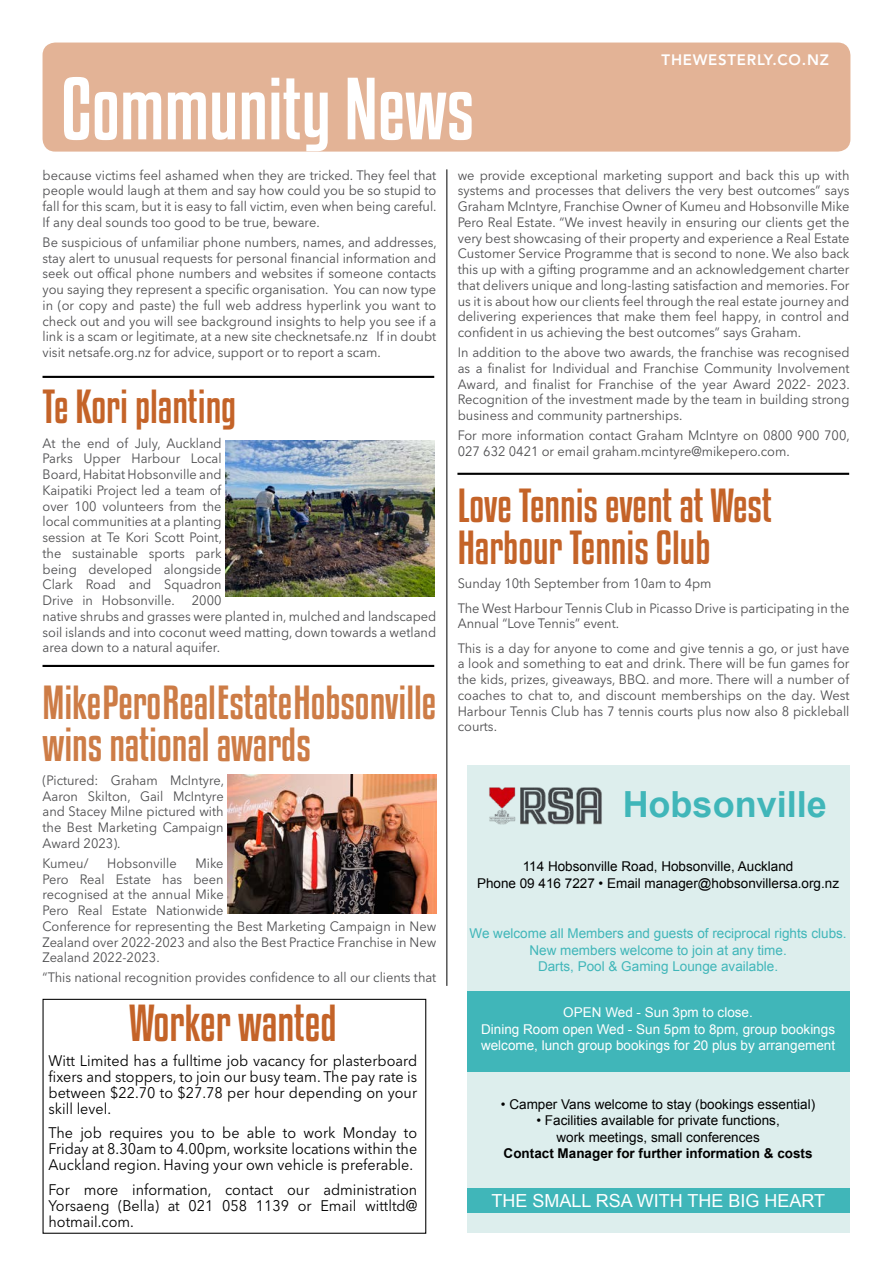
<style>
.page{position:relative;width:893px;height:1263px;background:#fff}
.page>*{position:absolute;margin:0;border:0;box-sizing:border-box;transform-origin:0 0}
.t1{font:78px "Kenyan Coffee Rg";color:#fff}
.t2{font:45.75px "Kenyan Coffee Rg";color:#c46328}
.t3{font:42px/42px "Kenyan Coffee Rg";color:#c46328}
.t4{font:42px/42px "Kenyan Coffee Rg";color:#cd7c46}
.t5{font:700 36px "Arial";color:#40b6b9}
.t6{font:18px "Arial";color:#fff}
.t7{font:15.3px/16px "Avenir Next LT Pro";color:#000;text-align:justify;scale:.94 1}
.t8{font:800 15px "Avenir LT Std";letter-spacing:.05em;color:#fff}
.t9{font:13.5px/15.8px "Avenir Next LT Pro";color:#4d4d4f;text-align:justify;scale:.95 1}
.t10{font:13.5px/16.2px "Arial";color:#000;text-align:center}
.t11{font:13.5px/16.2px "Arial";color:#40b6b9;text-align:center}
.t12{font:13.5px/16.2px "Arial";color:#fff;text-align:center}
.s1{font-weight:700}
</style>
<div class="page">
<div style="left:43px;top:43px;width:807px;height:109px;background:#e3b396;border-radius:13px"></div>
<hr style="left:446px;top:169px;width:1px;height:817px;background:#000">
<hr style="left:43px;top:376px;width:391px;height:2px;background:#000">
<hr style="left:43px;top:665px;width:391px;height:2px;background:#000">
<div style="left:467px;top:765px;width:382px;height:468px;background:#ddeeed"></div>
<div style="left:467px;top:991px;width:382px;height:81px;background:#40b6b9"></div>
<div style="left:467px;top:1187px;width:382px;height:25px;background:#40b6b9"></div>
<img style="left:489px;top:787px;width:113px;height:38px">
<div style="left:43px;top:999px;width:383px;height:235px;border:1px solid #000"></div>
<hr style="left:457px;top:473px;width:392px;height:2px;background:#000">
<img style="left:226px;top:440px;width:208px;height:157px">
<img style="left:228px;top:774px;width:208px;height:139px">
<p class="t1" style="left:61px;top:56px;width:415px">Community News</p>
<p class="t8" style="left:662px;top:50px;width:169px">THEWESTERLY.CO.NZ</p>
<p class="t9" style="left:43px;top:167px;width:416px">because victims feel ashamed when they are tricked. They feel that people would laugh at them and say how could you be so stupid to fall for this scam, but it is easy to fall victim, even when being careful.<br>If any deal sounds too good to be true, beware.</p>
<p class="t9" style="left:43px;top:234px;width:416px">Be suspicious of unfamiliar phone numbers, names, and addresses, stay alert to unusual requests for personal financial information and seek out offical phone numbers and websites if someone contacts you saying they represent a specific organisation. You can now type in (or copy and paste) the full web address hyperlink you want to check out and you will see background insights to help you see if a link is a scam or legitimate, at a new site checknetsafe.nz If in doubt visit netsafe.org.nz for advice, support or to report a scam.</p>
<p class="t3" style="left:43px;top:384px;width:195px">Te Kori planting</p>
<p class="t9" style="left:43px;top:435px;width:190px">At the end of July, Auckland Parks Upper Harbour Local Board, Habitat Hobsonville and Kaipatiki Project led a team of over 100 volunteers from the local communities at a planting session at Te Kori Scott Point, the sustainable sports park being developed alongside Clark Road and Squadron Drive in Hobsonville.</p>
<p class="t9" style="left:43px;top:592px;width:416px;text-align:left;text-indent:149px">2000<br>native shrubs and grasses were planted in, mulched and landscaped soil islands and into coconut weed matting, down towards a wetland area down to a natural aquifer.</p>
<p class="t4" style="left:43px;top:679px;width:395px">Mike Pero Real Estate Hobsonville wins national awards</p>
<p class="t9" style="left:43px;top:772px;width:193px">(Pictured: Graham McIntyre, Aaron Skilton, Gail McIntyre and Stacey Milne pictured with the Best Marketing Campaign Award 2023).</p>
<p class="t9" style="left:43px;top:855px;width:50px">Kumeu/</p>
<p class="t9" style="left:107px;top:855px;width:75px">Hobsonville</p>
<p class="t9" style="left:43px;top:855px;width:416px;text-align:left;text-indent:153px">Mike<br>Pero Real Estate has been<br>recognised at the annual Mike<br>Pero Real Estate Nationwide<br>Conference for representing the Best Marketing Campaign in New Zealand over 2022-2023 and also the Best Practice Franchise in New Zealand 2022-2023.</p>
<p class="t9" style="left:43px;top:970px;width:416px">“This national recognition provides confidence to all our clients that</p>
<p class="t2" style="left:129px;top:992px;width:209px">Worker wanted</p>
<p class="t7" style="left:49px;top:1052px;width:394px">Witt Limited has a fulltime job vacancy for plasterboard fixers and stoppers, to join our busy team. The pay rate is between $22.70 to $27.78 per hour depending on your skill level.</p>
<p class="t7" style="left:49px;top:1125px;width:394px">The job requires you to be able to work Monday to Friday at 8.30am to 4.00pm, worksite locations within the Auckland region. Having your own vehicle is preferable.</p>
<p class="t7" style="left:49px;top:1181px;width:394px">For more information, contact our administration Yorsaeng (Bella) at 021 058 1139 or Email wittltd@ hotmail.com.</p>
<p class="t9" style="left:458px;top:167px;width:414px">we provide exceptional marketing support and back this up with systems and processes that delivers the very best outcomes” says Graham McIntyre, Franchise Owner of Kumeu and Hobsonville Mike Pero Real Estate. “We invest heavily in ensuring our clients get the very best showcasing of their property and experience a Real Estate Customer Service Programme that is second to none. We also back this up with a gifting programme and an acknowledgement charter that delivers unique and long-lasting satisfaction and memories. For us it is about how our clients feel through the real estate journey and delivering experiences that make them feel happy, in control and confident in us achieving the best outcomes” says Graham.</p>
<p class="t9" style="left:458px;top:344px;width:414px">In addition to the above two awards, the franchise was recognised as a finalist for Individual and Franchise Community Involvement Award, and finalist for Franchise of the year Award 2022- 2023.<br>Recognition of the investment made by the team in building strong business and community partnerships.</p>
<p class="t9" style="left:458px;top:427px;width:414px">For more information contact Graham McIntyre on 0800 900 700,<br>027 632 0421 or email graham.mcintyre@mikepero.com.</p>
<p class="t3" style="left:458px;top:483px;width:316px">Love Tennis event at West<br>Harbour Tennis Club</p>
<p class="t9" style="left:458px;top:576px;width:269px">Sunday 10th September from 10am to 4pm</p>
<p class="t9" style="left:458px;top:600px;width:414px">The West Harbour Tennis Club in Picasso Drive is participating in the<br>Annual “Love Tennis” event.</p>
<p class="t9" style="left:458px;top:640px;width:414px">This is a day for anyone to come and give tennis a go, or just have a look and something to eat and drink. There will be fun games for the kids, prizes, giveaways, BBQ. and more. There will a number of coaches to chat to, and discount memberships on the day. West Harbour Tennis Club has 7 tennis courts plus now also 8 pickleball courts.</p>
<p class="t5" style="left:623px;top:780px;width:206px">Hobsonville</p>
<p class="t10" style="left:477px;top:859px;width:364px">114 Hobsonville Road, Hobsonville, Auckland<br>Phone 09 416 7227 • Email manager@hobsonvillersa.org.nz</p>
<p class="t11" style="left:469px;top:925px;width:379px">We welcome all Members and guests of reciprocal rights clubs.<br>New members welcome to join at any time.<br>Darts, Pool &amp; Gaming Lounge available.</p>
<p class="t12" style="left:481px;top:1005px;width:356px">OPEN Wed - Sun 3pm to close.<br>Dining Room open Wed - Sun 5pm to 8pm, group bookings welcome, lunch group bookings for 20 plus by arrangement</p>
<p class="t10" style="left:501px;top:1096px;width:316px">• Camper Vans welcome to stay (bookings essential)</p>
<p class="t10" style="left:504px;top:1113px;width:311px">• Facilities available for private functions,<br>work meetings, small conferences<br><span class="s1">Contact Manager for further information &amp; costs</span></p>
<p class="t6" style="left:491px;top:1188px;width:335px">THE SMALL RSA WITH THE BIG HEART</p>
</div>
